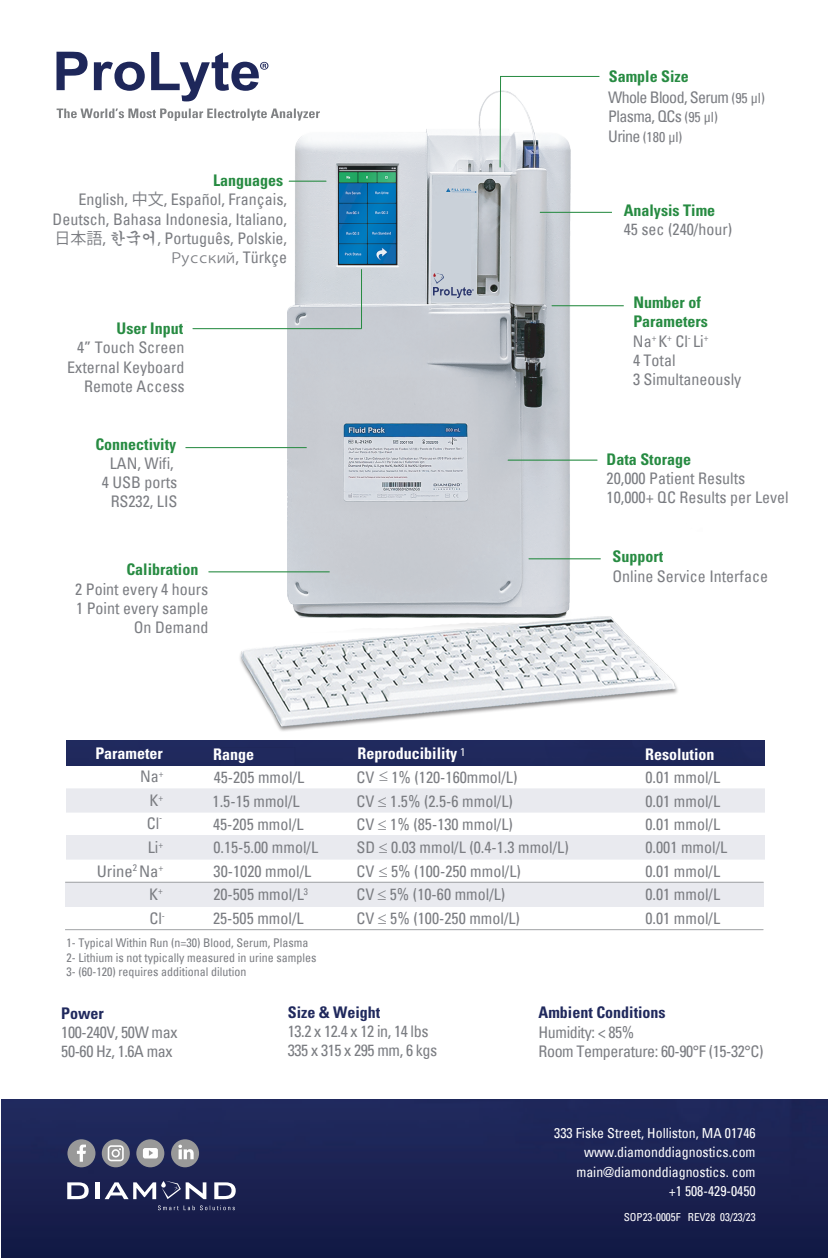
<style>
.page{position:relative;width:828px;height:1260px;background:#fff}
.page>*{position:absolute;margin:0;border:0;box-sizing:border-box;transform-origin:0 0}
.t1{font:700 53.8px "Arial";color:#1e275a;scale:1.05 1}
.t2{font:condensed 16px/19.2px "Univers";color:#7b7d82}
.t3{font:condensed 16px/19.2px "Univers";letter-spacing:-.025em;color:#7b7d82}
.t4{font:700 condensed 16px "Univers";color:#278b42}
.t5{font:condensed 16px/20.8px "Univers";letter-spacing:-.04em;color:#7b7d82}
.t6{font:700 condensed 16px "Univers";color:#fff}
.t7{font:700 condensed 16px "Univers";color:#20295d}
.t8{font:14px "Koz Go Pr 6 N";letter-spacing:-.355em;color:#7b7d82}
.t9{font:condensed 14px "Univers";color:#7b7d82}
.t10{font:condensed 13.8px "Univers";color:#fff}
.t11{font:condensed 12px/14.4px "Univers";color:#7b7d82}
.t12{font:12px "Myriad Pro";color:#fff}
.t13{font:condensed 11px "Univers";color:#fff}
.t14{font:condensed 9.4px "Univers";color:#7b7d82}
.s1{font-weight:700;color:#278b42}
.s2{font-family:"Koz Go Pr 6 N";font-stretch:normal}
.s3{font-family:"Gungsuh";font-stretch:normal}
.s4{font-family:"Univers";font-stretch:condensed;font-size:16px}
.s5{font-size:14px}
.s6{font-size:16px}
</style>
<div class="page">
<img style="left:2px;top:1100px;width:826px;height:158px">
<svg style="left:67px;top:1182px;width:22px;height:17px"></svg>
<hr style="left:95px;top:1182px;width:4px;height:17px;background:#fff">
<svg style="left:214px;top:1182px;width:22px;height:17px"></svg>
<svg style="left:105px;top:1181px;width:101px;height:18px"></svg>
<svg style="left:158px;top:1205px;width:77px;height:5px"></svg>
<div style="left:67px;top:1139px;width:28px;height:28px;background:#999;border-radius:50%"></div>
<svg style="left:77px;top:1145px;width:9px;height:17px"></svg>
<div style="left:137px;top:1139px;width:27px;height:28px;background:#999;border-radius:50%"></div>
<div style="left:143px;top:1148px;width:15px;height:10px;background:#fff;border-radius:2px"></div>
<svg style="left:149px;top:1150px;width:4px;height:6px"></svg>
<div style="left:171px;top:1139px;width:28px;height:28px;background:#999;border-radius:50%"></div>
<svg style="left:178px;top:1145px;width:16px;height:14px"></svg>
<div style="left:102px;top:1139px;width:28px;height:28px;background:#999;border-radius:50%"></div>
<svg style="left:108px;top:1145px;width:16px;height:16px"></svg>
<img style="left:287px;top:90px;width:284px;height:232px">
<img style="left:185px;top:322px;width:493px;height:409px">
<svg style="left:260px;top:62px;width:8px;height:8px"></svg>
<svg style="left:57px;top:109px;width:263px;height:12px"></svg>
<div style="left:433px;top:199px;width:38px;height:102px;background:#cad1d9"></div>
<svg style="left:434px;top:274px;width:10px;height:9px"></svg>
<img style="left:434px;top:287px;width:40px;height:10px">
<div style="left:65px;top:882px;width:699px;height:25px;background:#e9eaef"></div>
<div style="left:66px;top:835px;width:698px;height:24px;background:#e9eaef"></div>
<div style="left:67px;top:788px;width:698px;height:25px;background:#e9eaef"></div>
<hr style="left:508px;top:460px;width:89px;height:1px;background:#278b42">
<hr style="left:500px;top:76px;width:99px;height:1px;background:#278b42">
<hr style="left:193px;top:328px;width:169px;height:1px;background:#278b42">
<hr style="left:186px;top:447px;width:121px;height:1px;background:#278b42">
<hr style="left:361px;top:269px;width:1px;height:60px;background:#278b42">
<div style="left:66px;top:741px;width:698px;height:25px;background:#20295c"></div>
<div style="left:66px;top:766px;width:699px;height:23px;background:#fff"></div>
<div style="left:67px;top:812px;width:698px;height:23px;background:#fff"></div>
<hr style="left:65px;top:929px;width:698px;height:1px;background:#a7a9ac">
<hr style="left:65px;top:882px;width:699px;height:1px;background:#a7a9ac">
<hr style="left:500px;top:76px;width:1px;height:91px;background:#278b42">
<hr style="left:552px;top:305px;width:72px;height:1px;background:#278b42">
<hr style="left:209px;top:572px;width:121px;height:1px;background:#278b42">
<hr style="left:540px;top:212px;width:72px;height:1px;background:#278b42">
<hr style="left:289px;top:181px;width:37px;height:1px;background:#278b42">
<hr style="left:529px;top:559px;width:72px;height:1px;background:#278b42">
<h1 class="t1" style="left:52px;top:33px;width:200px">ProLyte</h1>
<p class="t2" style="left:53px;top:171px;width:236px;text-align:right"><span class="s1">Languages<br></span>English, <span class="s2">中文</span>, Español, Français,<br>Deutsch, Bahasa Indonesia, Italiano,<span class="s2">日本語</span>, <span class="s3">한국어</span>, Português, Polskie,</p>
<p class="t8" style="left:169px;top:250px;width:119px">Русский<span class="s4">, Türkçe</span></p>
<p class="t4" style="left:117px;top:319px;width:68px">User Input</p>
<p class="t2" style="left:67px;top:338px;width:119px;text-align:right">4” Touch Screen<br>External Keyboard<br>Remote Access</p>
<p class="t4" style="left:95px;top:434px;width:82px">Connectivity</p>
<p class="t2" style="left:102px;top:453px;width:77px;text-align:center">LAN, Wifi,<br>4 USB ports<br>RS232, LIS</p>
<p class="t4" style="left:126px;top:560px;width:74px">Calibration</p>
<p class="t2" style="left:75px;top:579px;width:135px;text-align:right">2 Point every 4 hours<br>1 Point every sample<br>On Demand</p>
<p class="t5" style="left:608px;top:66px;width:158px"><span class="s1">Sample Size<br></span>Whole Blood, Serum <span class="s5">(95 µl)</span></p>
<p class="t5" style="left:608px;top:106px;width:111px">Plasma, QCs <span class="s5">(95 µl)</span></p>
<p class="t9" style="left:608px;top:127px;width:76px"><span class="s6">Urine</span> (180 µl)</p>
<p class="t4" style="left:624px;top:200px;width:93px">Analysis Time</p>
<p class="t2" style="left:624px;top:219px;width:110px">45 sec (240/hour)</p>
<p class="t2" style="left:633px;top:292px;width:110px"><span class="s1">Number of<br>Parameters<br></span>Na<sup>+</sup> K<sup>+</sup> Cl<sup>-</sup> Li<sup>+<br></sup>4 Total<br>3 Simultaneously</p>
<p class="t4" style="left:607px;top:449px;width:86px">Data Storage</p>
<p class="t2" style="left:607px;top:469px;width:184px">20,000 Patient Results<br>10,000+ QC Results per Level</p>
<p class="t4" style="left:612px;top:547px;width:52px">Support</p>
<p class="t2" style="left:612px;top:566px;width:157px">Online Service Interface</p>
<p class="t6" style="left:95px;top:744px;width:69px">Parameter</p>
<p class="t2" style="left:140px;top:765px;width:25px;line-height:23.6px;text-align:center">Na<sup>+<br></sup>K<sup>+<br></sup>Cl</p>
<p class="t14" style="left:159px;top:812px;width:5px">-</p>
<p class="t2" style="left:97px;top:835px;width:68px;line-height:23.4px;text-align:right">Li<sup>+<br></sup>Urine<sup>2</sup> Na<sup>+<br></sup>K<sup>+</sup></p>
<p class="t2" style="left:150px;top:909px;width:17px">Cl<sup>-</sup></p>
<p class="t6" style="left:358px;top:744px;width:101px">Reproducibility</p>
<p class="t6" style="left:213px;top:744px;width:42px">Range</p>
<p class="t12" style="left:460px;top:744px;width:8px">1</p>
<p class="t6" style="left:645px;top:744px;width:71px">Resolution</p>
<p class="t2" style="left:213px;top:765px;width:107px;line-height:23.4px">45-205 mmol/L<br>1.5-15 mmol/L<br>45-205 mmol/L<br>0.15-5.00 mmol/L<br>30-1020 mmol/L<br>20-505 mmol/L<sup>3</sup></p>
<p class="t2" style="left:213px;top:909px;width:92px">25-505 mmol/L</p>
<p class="t2" style="left:357px;top:767px;width:162px">CV ≤ 1% (120-160mmol/L)</p>
<p class="t2" style="left:357px;top:789px;width:214px;line-height:23.4px">CV ≤ 1.5% (2.5-6 mmol/L)<br>CV ≤ 1% (85-130 mmol/L)<br>SD ≤ 0.03 mmol/L (0.4-1.3 mmol/L)<br>CV ≤ 5% (100-250 mmol/L)</p>
<p class="t2" style="left:357px;top:882px;width:165px;line-height:24.4px">CV ≤ 5% (10-60 mmol/L)<br>CV ≤ 5% (100-250 mmol/L)</p>
<p class="t2" style="left:646px;top:765px;width:83px;line-height:23.6px">0.01 mmol/L<br>0.01 mmol/L<br>0.01 mmol/L<br>0.001 mmol/L<br>0.01 mmol/L</p>
<p class="t2" style="left:646px;top:882px;width:76px;line-height:24px">0.01 mmol/L<br>0.01 mmol/L</p>
<p class="t11" style="left:67px;top:936px;width:251px">1- Typical Within Run (n=30) Blood, Serum, Plasma<br>2- Lithium is not typically measured in urine samples<br>3- (60-120) requires additional dilution</p>
<p class="t7" style="left:61px;top:1003px;width:44px">Power</p>
<p class="t3" style="left:61px;top:1022px;width:118px">100-240V, 50W max<br>50-60 Hz, 1.6A max</p>
<p class="t7" style="left:288px;top:1002px;width:94px">Size &amp; Weight</p>
<p class="t3" style="left:288px;top:1021px;width:151px">13.2 x 12.4 x 12 in, 14 lbs<br>335 x 315 x 295 mm, 6 kgs</p>
<p class="t7" style="left:539px;top:1003px;width:129px">Ambient Conditions</p>
<p class="t3" style="left:539px;top:1022px;width:226px">Humidity: &lt; 85%<br>Room Temperature: 60-90°F (15-32°C)</p>
<p class="t10" style="left:554px;top:1124px;width:203px">333 Fiske Street, Holliston, MA 01746</p>
<p class="t10" style="left:576px;top:1163px;width:181px">main@diamonddiagnostics. com</p>
<p class="t10" style="left:584px;top:1143px;width:173px">www.diamonddiagnostics.com</p>
<p class="t10" style="left:669px;top:1183px;width:88px">+1 508-429-0450</p>
<p class="t13" style="left:624px;top:1210px;width:133px">SOP23-0005F REV28 03/23/23</p>
</div>
